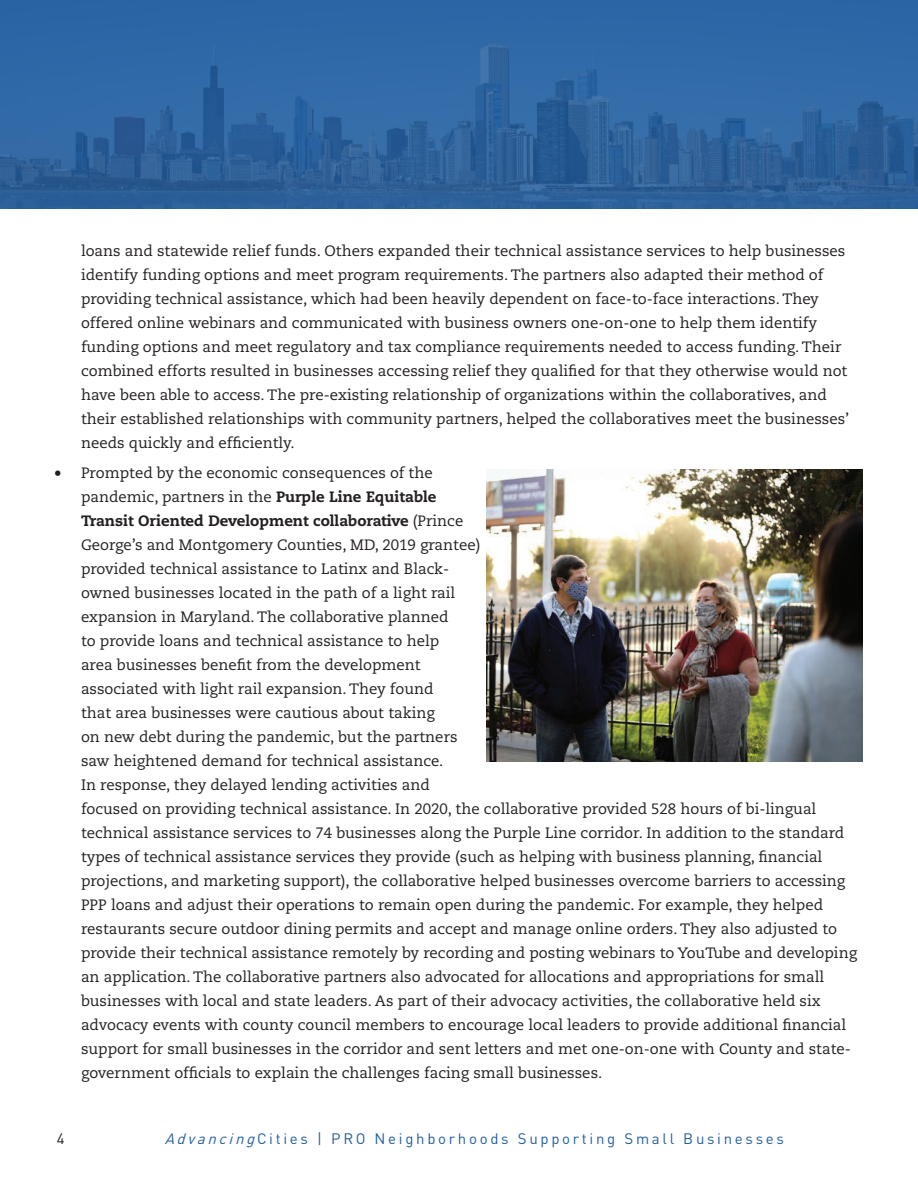
<style>
.page{position:relative;width:918px;height:1188px;background:#fff}
.page>*{position:absolute;margin:0;border:0;box-sizing:border-box;transform-origin:0 0}
.t1{font:15px/24px "Caecilia LT Std";color:#231f20}
.t2{font:15px "DIN Pro";letter-spacing:.18em;color:#225e9f}
.t3{font:15px "DIN Pro";color:#231f20}
.s1{font-family:"Calibri";font-weight:700}
.s2{font-weight:800}
.s3{font-style:italic}
</style>
<div class="page">
<img style="left:0;top:0;width:918px;height:208px">
<img style="left:486px;top:470px;width:376px;height:291px">
<p class="t1" style="left:81px;top:239px;width:770px">loans and statewide relief funds. Others expanded their technical assistance services to help businesses identify funding options and meet program requirements. The partners also adapted their method of providing technical assistance, which had been heavily dependent on face-to-face interactions. They offered online webinars and communicated with business owners one-on-one to help them identify funding options and meet regulatory and tax compliance requirements needed to access funding. Their combined efforts resulted in businesses accessing relief they qualified for that they otherwise would not have been able to access. The pre-existing relationship of organizations within the collaboratives, and their established relationships with community partners, helped the collaboratives meet the businesses’ needs quickly and efficiently.</p>
<p class="t1" style="left:81px;top:461px;width:778px;text-indent:-27px"><span class="s1">•</span> Prompted by the economic consequences of the<br>pandemic, partners in the <span class="s2">Purple Line Equitable<br>Transit Oriented Development collaborative</span> (Prince<br>George’s and Montgomery Counties, MD, 2019 grantee)<br>provided technical assistance to Latinx and Black-<br>owned businesses located in the path of a light rail<br>expansion in Maryland. The collaborative planned<br>to provide loans and technical assistance to help<br>area businesses benefit from the development<br>associated with light rail expansion. They found<br>that area businesses were cautious about taking<br>on new debt during the pandemic, but the partners<br>saw heightened demand for technical assistance.<br>In response, they delayed lending activities and<br>focused on providing technical assistance. In 2020, the collaborative provided 528 hours of bi-lingual technical assistance services to 74 businesses along the Purple Line corridor. In addition to the standard types of technical assistance services they provide (such as helping with business planning, financial projections, and marketing support), the collaborative helped businesses overcome barriers to accessing PPP loans and adjust their operations to remain open during the pandemic. For example, they helped restaurants secure outdoor dining permits and accept and manage online orders. They also adjusted to provide their technical assistance remotely by recording and posting webinars to YouTube and developing an application. The collaborative partners also advocated for allocations and appropriations for small businesses with local and state leaders. As part of their advocacy activities, the collaborative held six advocacy events with county council members to encourage local leaders to provide additional financial support for small businesses in the corridor and sent letters and met one-on-one with County and state&shy;government officials to explain the challenges facing small businesses.</p>
<p class="t3" style="left:57px;top:1127px;width:9px">4</p>
<p class="t2" style="left:165px;top:1127px;width:621px"><span class="s3">Advancing</span>Cities | PRO Neighborhoods Supporting Small Businesses</p>
</div>
